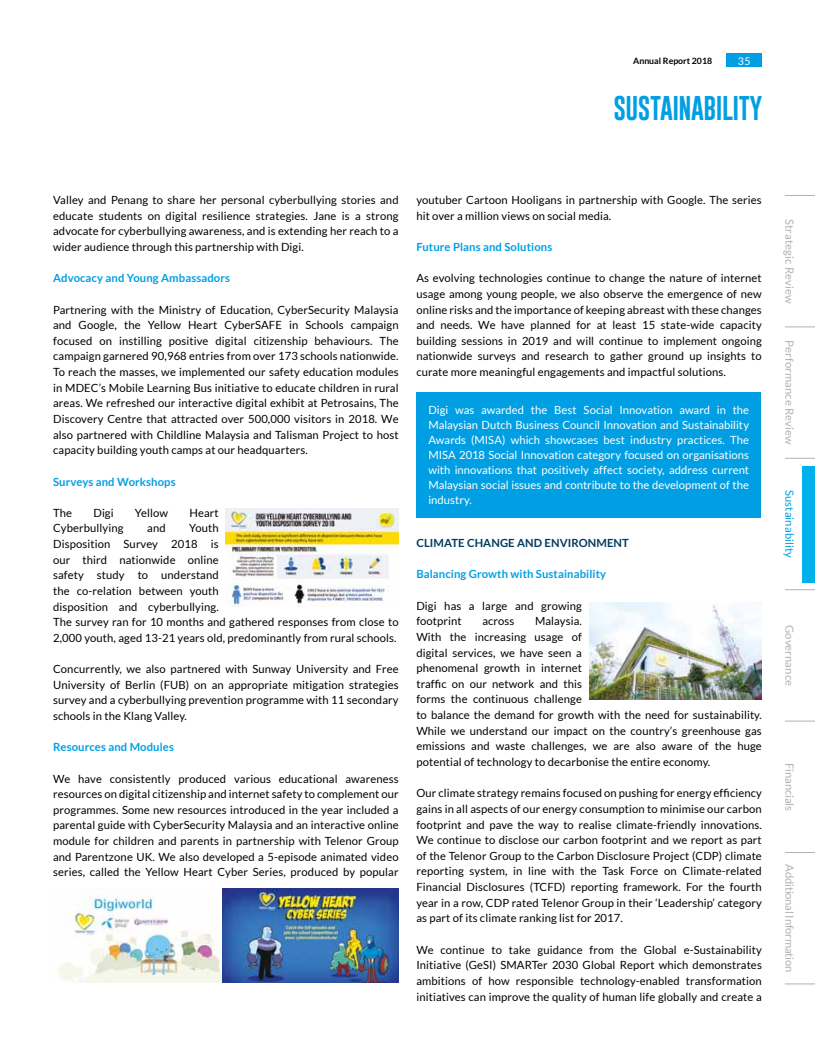
<style>
.page{position:relative;width:815px;height:1053px;background:#fff}
.page>*{position:absolute;margin:0;border:0;box-sizing:border-box;transform-origin:0 0}
.t1{font:25px "Gobold";letter-spacing:-.02em;color:#009fe3}
.t2{font:11.25px/15.6px "Lato";letter-spacing:.01em;color:#000;text-align:justify}
.t3{font:11.25px/15px "Lato";color:#fff;text-align:justify}
.t4{font:700 11.25px "Lato";letter-spacing:.01em;color:#009fe3}
.t5{font:11.25px "Lato";letter-spacing:-.005em;color:#b3b2b2}
.t6{font:700 11.25px "Lato";color:#003a5e}
.t7{font:11.25px "Lato";letter-spacing:.01em;color:#009fe3}
.t8{font:10.62px "Lato";color:#fff}
.t9{font:700 8.75px "Lato";color:#000}
</style>
<div class="page">
<div style="left:726px;top:53px;width:36px;height:14px;background:#009fe3"></div>
<hr style="left:785px;top:195px;width:30px;height:1px;background:#b3b2b2">
<hr style="left:785px;top:326px;width:30px;height:1px;background:#b3b2b2">
<hr style="left:785px;top:458px;width:30px;height:1px;background:#b3b2b2">
<hr style="left:785px;top:589px;width:30px;height:1px;background:#b3b2b2">
<hr style="left:785px;top:720px;width:30px;height:1px;background:#b3b2b2">
<hr style="left:785px;top:852px;width:30px;height:1px;background:#b3b2b2">
<hr style="left:785px;top:983px;width:30px;height:1px;background:#b3b2b2">
<div style="left:802px;top:466px;width:13px;height:116px;background:#00b1eb"></div>
<img style="left:226px;top:508px;width:173px;height:98px">
<img style="left:57px;top:888px;width:342px;height:94px">
<div style="left:416px;top:393px;width:345px;height:125px;background:#009fe3"></div>
<img style="left:589px;top:603px;width:173px;height:96px">
<p class="t9" style="left:633px;top:56px;width:81px">Annual Report 2018</p>
<p class="t8" style="left:738px;top:55px;width:14px">35</p>
<h1 class="t1" style="left:613px;top:92px;width:150px">SUSTAINABILITY</h1>
<p class="t2" style="left:53px;top:192px;width:347px">Valley and Penang to share her personal cyberbullying stories and educate students on digital resilience strategies. Jane is a strong advocate for cyberbullying awareness, and is extending her reach to a wider audience through this partnership with Digi.</p>
<p class="t4" style="left:53px;top:272px;width:178px">Advocacy and Young Ambassadors</p>
<p class="t2" style="left:53px;top:301px;width:347px">Partnering with the Ministry of Education, CyberSecurity Malaysia and Google, the Yellow Heart CyberSAFE in Schools campaign focused on instilling positive digital citizenship behaviours. The campaign garnered 90,968 entries from over 173 schools nationwide.<br>To reach the masses, we implemented our safety education modules in MDEC’s Mobile Learning Bus initiative to educate children in rural areas. We refreshed our interactive digital exhibit at Petrosains, The Discovery Centre that attracted over 500,000 visitors in 2018. We also partnered with Childline Malaysia and Talisman Project to host capacity building youth camps at our headquarters.</p>
<p class="t4" style="left:53px;top:475px;width:124px">Surveys and Workshops</p>
<p class="t2" style="left:53px;top:505px;width:21px">The</p>
<p class="t2" style="left:93px;top:505px;width:22px">Digi</p>
<p class="t2" style="left:135px;top:505px;width:35px">Yellow</p>
<p class="t2" style="left:189px;top:505px;width:31px">Heart</p>
<p class="t2" style="left:53px;top:520px;width:72px">Cyberbullying</p>
<p class="t2" style="left:147px;top:520px;width:20px">and</p>
<p class="t2" style="left:53px;top:520px;width:347px;text-align:left;text-indent:136px">Youth<br>Disposition Survey 2018 is<br>our third nationwide online<br>safety study to understand<br>the co-relation between youth<br>disposition and cyberbullying.<br>The survey ran for 10 months and gathered responses from close to 2,000 youth, aged 13-21 years old, predominantly from rural schools.</p>
<p class="t2" style="left:53px;top:661px;width:347px">Concurrently, we also partnered with Sunway University and Free University of Berlin (FUB) on an appropriate mitigation strategies survey and a cyberbullying prevention programme with 11 secondary schools in the Klang Valley.</p>
<p class="t4" style="left:53px;top:740px;width:122px">Resources and Modules</p>
<p class="t2" style="left:53px;top:770px;width:347px">We have consistently produced various educational awareness resources on digital citizenship and internet safety to complement our programmes. Some new resources introduced in the year included a parental guide with CyberSecurity Malaysia and an interactive online module for children and parents in partnership with Telenor Group and Parentzone UK. We also developed a 5-episode animated video series, called the Yellow Heart Cyber Series, produced by popular</p>
<p class="t2" style="left:416px;top:192px;width:347px">youtuber Cartoon Hooligans in partnership with Google. The series hit over a million views on social media.</p>
<p class="t4" style="left:416px;top:240px;width:137px">Future Plans and Solutions</p>
<p class="t2" style="left:416px;top:270px;width:347px">As evolving technologies continue to change the nature of internet usage among young people, we also observe the emergence of new online risks and the importance of keeping abreast with these changes and needs. We have planned for at least 15 state-wide capacity building sessions in 2019 and will continue to implement ongoing nationwide surveys and research to gather ground up insights to curate more meaningful engagements and impactful solutions.</p>
<p class="t3" style="left:428px;top:402px;width:322px">Digi was awarded the Best Social Innovation award in the Malaysian Dutch Business Council Innovation and Sustainability Awards (MISA) which showcases best industry practices. The MISA 2018 Social Innovation category focused on organisations with innovations that positively affect society, address current Malaysian social issues and contribute to the development of the industry.</p>
<p class="t6" style="left:416px;top:536px;width:8px">CLIMATE</p>
<p class="t6" style="left:467px;top:536px;width:9px">CHANGE</p>
<p class="t6" style="left:517px;top:536px;width:10px">AND</p>
<p class="t6" style="left:545px;top:536px;width:32px">ENVIRONMENT</p>
<p class="t4" style="left:416px;top:567px;width:191px">Balancing Growth with Sustainability</p>
<p class="t2" style="left:416px;top:597px;width:167px">Digi has a large and growing footprint</p>
<p class="t2" style="left:416px;top:613px;width:347px;text-align:left;text-indent:119px">Malaysia.<br>With the increasing usage of<br>digital services, we have seen a<br>phenomenal growth in internet<br>traffic on our network and this<br>forms the continuous challenge<br>to balance the demand for growth with the need for sustainability.<br>While we understand our impact on the country’s greenhouse gas emissions and waste challenges, we are also aware of the huge potential of technology to decarbonise the entire economy.</p>
<p class="t2" style="left:416px;top:785px;width:347px">Our climate strategy remains focused on pushing for energy efficiency gains in all aspects of our energy consumption to minimise our carbon footprint and pave the way to realise climate-friendly innovations.<br>We continue to disclose our carbon footprint and we report as part of the Telenor Group to the Carbon Disclosure Project (CDP) climate reporting system, in line with the Task Force on Climate-related Financial Disclosures (TCFD) reporting framework. For the fourth year in a row, CDP rated Telenor Group in their ‘Leadership’ category as part of its climate ranking list for 2017.</p>
<p class="t2" style="left:416px;top:941px;width:347px">We continue to take guidance from the Global e-Sustainability Initiative (GeSI) SMARTer 2030 Global Report which demonstrates ambitions of how responsible technology-enabled transformation initiatives can improve the quality of human life globally and create a</p>
<p class="t2" style="left:482px;top:613px;width:34px">across</p>
<p class="t5" style="left:796px;top:219px;width:86px;rotate:90deg">Strategic Review</p>
<p class="t5" style="left:796px;top:340px;width:106px;rotate:90deg">Performance Review</p>
<p class="t7" style="left:796px;top:490px;width:70px;rotate:90deg">Sustainability</p>
<p class="t5" style="left:796px;top:625px;width:62px;rotate:90deg">Governance</p>
<p class="t5" style="left:796px;top:762px;width:50px;rotate:90deg">Financials</p>
<p class="t5" style="left:796px;top:864px;width:109px;rotate:90deg">Additional Information</p>
</div>
